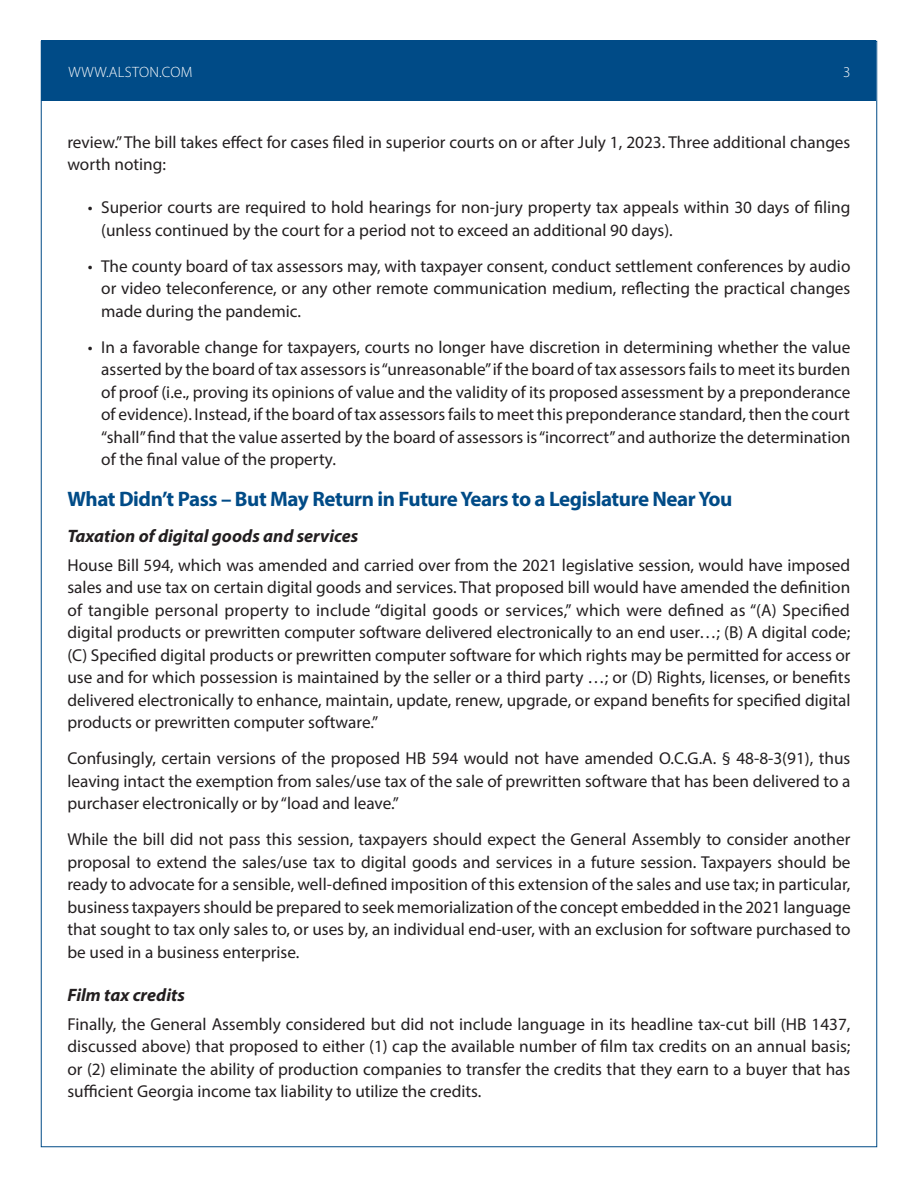
<style>
.page{position:relative;width:918px;height:1188px;background:#fff}
.page>*{position:absolute;margin:0;border:0;box-sizing:border-box;transform-origin:0 0}
.Head{font:700 21px "Myriad Pro";letter-spacing:-.02em;color:#004b87}
.Subhead{font:italic 700 18px "Myriad Pro";color:#231f20}
.Body_Text{font:17.25px/22.5px "Myriad Pro";color:#231f20;text-align:justify}
.t1{font:300 15px "Myriad Pro";letter-spacing:.02em;color:#fff}
</style>
<div class="page">
<div style="left:42px;top:40px;width:834px;height:61px;background:#004b87"></div>
<p class="t1" style="left:68px;top:63px;width:126px">WWW.ALSTON.COM</p>
<p class="t1" style="left:843px;top:63px;width:9px">3</p>
<p class="Body_Text" style="left:67px;top:131px;width:785px">review.” The bill takes effect for cases filed in superior courts on or after July 1, 2023. Three additional changes worth noting:</p>
<p class="Body_Text" style="left:101px;top:196px;width:751px;text-indent:-14px">• Superior courts are required to hold hearings for non-jury property tax appeals within 30 days of filing (unless continued by the court for a period not to exceed an additional 90 days).</p>
<p class="Body_Text" style="left:101px;top:254px;width:751px;text-indent:-14px">• The county board of tax assessors may, with taxpayer consent, conduct settlement conferences by audio or video teleconference, or any other remote communication medium, reflecting the practical changes made during the pandemic.</p>
<p class="Body_Text" style="left:101px;top:335px;width:751px;text-indent:-14px">• In a favorable change for taxpayers, courts no longer have discretion in determining whether the value asserted by the board of tax assessors is “unreasonable” if the board of tax assessors fails to meet its burden of proof (i.e., proving its opinions of value and the validity of its proposed assessment by a preponderance of evidence). Instead, if the board of tax assessors fails to meet this preponderance standard, then the court “shall” find that the value asserted by the board of assessors is “incorrect” and authorize the determination of the final value of the property.</p>
<p class="Head" style="left:67px;top:485px;width:666px">What Didn’t Pass – But May Return in Future Years to a Legislature Near You</p>
<p class="Subhead" style="left:67px;top:524px;width:293px">Taxation of digital goods and services</p>
<p class="Body_Text" style="left:67px;top:554px;width:785px">House Bill 594, which was amended and carried over from the 2021 legislative session, would have imposed sales and use tax on certain digital goods and services. That proposed bill would have amended the definition of tangible personal property to include “digital goods or services,” which were defined as “(A) Specified digital products or prewritten computer software delivered electronically to an end user…; (B) A digital code; (C) Specified digital products or prewritten computer software for which rights may be permitted for access or use and for which possession is maintained by the seller or a third party …; or (D) Rights, licenses, or benefits delivered electronically to enhance, maintain, update, renew, upgrade, or expand benefits for specified digital products or prewritten computer software.”</p>
<p class="Body_Text" style="left:67px;top:747px;width:785px">Confusingly, certain versions of the proposed HB 594 would not have amended O.C.G.A. § 48-8-3(91), thus leaving intact the exemption from sales/use tax of the sale of prewritten software that has been delivered to a purchaser electronically or by “load and leave.”</p>
<p class="Body_Text" style="left:67px;top:828px;width:785px">While the bill did not pass this session, taxpayers should expect the General Assembly to consider another proposal to extend the sales/use tax to digital goods and services in a future session. Taxpayers should be ready to advocate for a sensible, well-defined imposition of this extension of the sales and use tax; in particular, business taxpayers should be prepared to seek memorialization of the concept embedded in the 2021 language that sought to tax only sales to, or uses by, an individual end-user, with an exclusion for software purchased to be used in a business enterprise.</p>
<p class="Subhead" style="left:67px;top:983px;width:119px">Film tax credits</p>
<p class="Body_Text" style="left:67px;top:1013px;width:785px">Finally, the General Assembly considered but did not include language in its headline tax-cut bill (HB 1437, discussed above) that proposed to either (1) cap the available number of film tax credits on an annual basis; or (2) eliminate the ability of production companies to transfer the credits that they earn to a buyer that has sufficient Georgia income tax liability to utilize the credits.</p>
</div>
